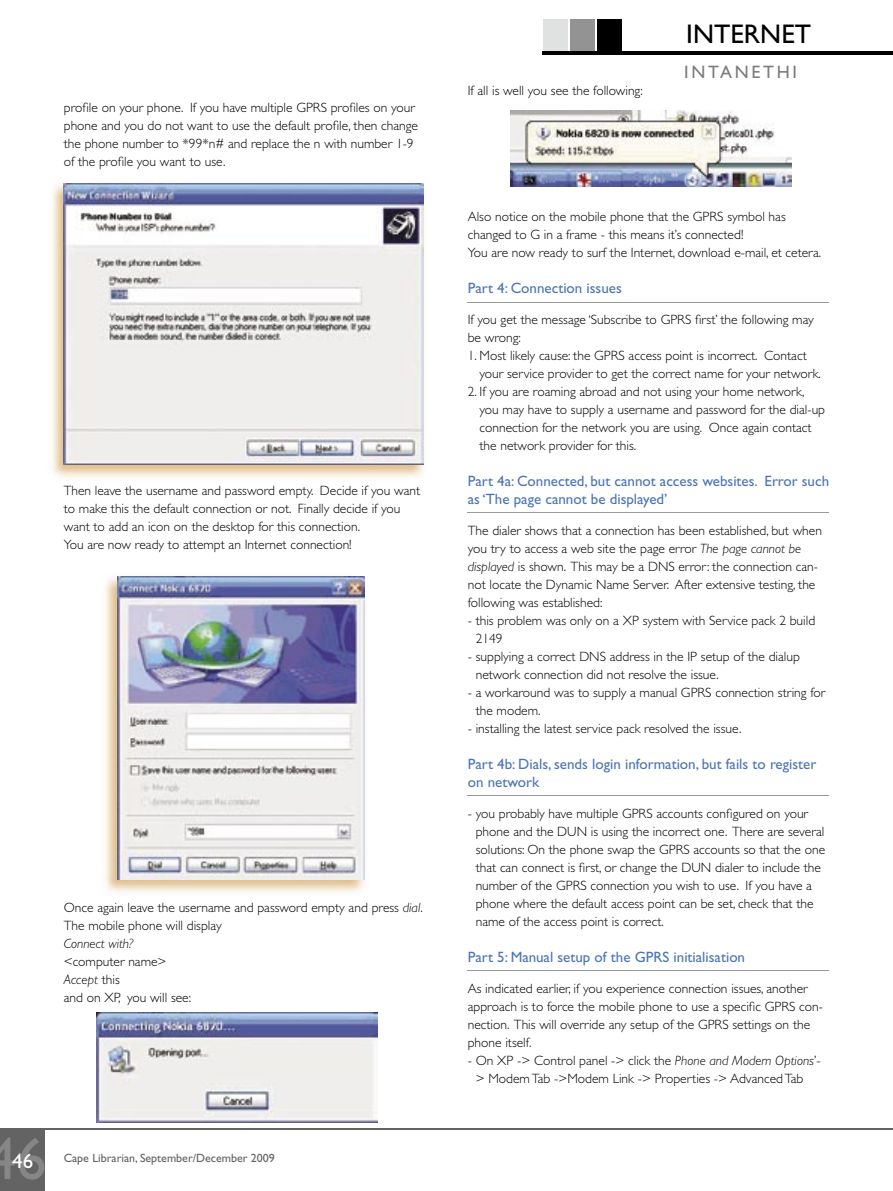
<style>
.page{position:relative;width:893px;height:1191px;background:#fff}
.page>*{position:absolute;margin:0;border:0;box-sizing:border-box;transform-origin:0 0}
.t1{font:27px "Gill Sans";color:#000}
.t2{font:21px "Gill Sans";color:#fff}
.t3{font:18px "Gill Sans";letter-spacing:.15em;color:#7b7c7c}
.t4{font:15px/18px "Gill Sans";color:#4d75b5}
.t5{font:300 13.5px/18px "Gill Sans";color:#000}
.t6{font:italic 300 13.5px "Gill Sans";color:#000}
.t7{font:12px "Gill Sans";color:#636363}
.s1{font-style:italic}
</style>
<div class="page">
<div style="left:543px;top:19px;width:25px;height:35px;background:#e0e1e1"></div>
<div style="left:570px;top:19px;width:25px;height:35px;background:#939393"></div>
<div style="left:597px;top:19px;width:24px;height:35px;background:#000"></div>
<hr style="left:543px;top:51px;width:350px;height:3px;background:#000">
<hr style="left:0;top:1127px;width:893px;height:2px;background:#636363">
<div style="left:0;top:1129px;width:45px;height:62px;background:#636363"></div>
<svg style="left:0;top:1137px;width:44px;height:42px"></svg>
<img style="left:51px;top:183px;width:373px;height:295px">
<img style="left:64px;top:184px;width:360px;height:280px">
<img style="left:104px;top:576px;width:261px;height:317px">
<img style="left:117px;top:577px;width:247px;height:302px">
<hr style="left:468px;top:302px;width:361px;height:1px;background:#999b9e">
<hr style="left:468px;top:512px;width:361px;height:1px;background:#999b9e">
<hr style="left:468px;top:795px;width:361px;height:1px;background:#999b9e">
<hr style="left:468px;top:970px;width:361px;height:1px;background:#999b9e">
<img style="left:97px;top:1012px;width:281px;height:110px">
<img style="left:510px;top:111px;width:281px;height:76px">
<p class="t5" style="left:64px;top:99px;width:356px">profile on your phone. If you have multiple GPRS profiles on your phone and you do not want to use the default profile, then change the phone number to *99*n# and replace the n with number 1-9 of the profile you want to use.</p>
<p class="t5" style="left:64px;top:481px;width:358px">Then leave the username and password empty. Decide if you want to make this the default connection or not. Finally decide if you want to add an icon on the desktop for this connection.<br>You are now ready to attempt an Internet connection!</p>
<p class="t5" style="left:64px;top:898px;width:360px">Once again leave the username and password empty and press <span class="s1">dial</span>.<br>The mobile phone will display</p>
<p class="t6" style="left:64px;top:935px;width:71px">Connect with?</p>
<p class="t5" style="left:64px;top:952px;width:129px">&lt;computer name&gt;<br><span class="s1">Accept</span> this<br>and on XP, you will see:</p>
<h2 class="t2" style="left:12px;top:1148px;width:22px">46</h2>
<p class="t7" style="left:64px;top:1151px;width:213px">Cape Librarian, September/December 2009</p>
<p class="t5" style="left:468px;top:82px;width:177px">If all is well you see the following:</p>
<h1 class="t1" style="left:686px;top:19px;width:126px">INTERNET</h1>
<h3 class="t3" style="left:684px;top:62px;width:114px">INTANETHI</h3>
<p class="t5" style="left:468px;top:208px;width:355px">Also notice on the mobile phone that the GPRS symbol has changed to G in a frame - this means it’s connected!<br>You are now ready to surf the Internet, download e-mail, et cetera.</p>
<p class="t4" style="left:468px;top:279px;width:156px">Part 4: Connection issues</p>
<p class="t5" style="left:468px;top:311px;width:348px">If you get the message ‘Subscribe to GPRS first’ the following may be wrong:</p>
<p class="t5" style="left:480px;top:347px;width:343px;text-indent:-12px">1. Most likely cause: the GPRS access point is incorrect. Contact your service provider to get the correct name for your network.</p>
<p class="t5" style="left:480px;top:383px;width:347px;text-indent:-12px">2. If you are roaming abroad and not using your home network, you may have to supply a username and password for the dial-up connection for the network you are using. Once again contact the network provider for this.</p>
<p class="t4" style="left:468px;top:472px;width:363px">Part 4a: Connected, but cannot access websites. Error such as ‘The page cannot be displayed’</p>
<p class="t5" style="left:468px;top:521px;width:356px">The dialer shows that a connection has been established, but when you try to access a web site the page error <span class="s1">The page cannot be displayed</span> is shown. This may be a DNS error: the connection can&shy;not locate the Dynamic Name Server. After extensive testing, the following was established:</p>
<p class="t5" style="left:476px;top:611px;width:341px;text-indent:-8px">- this problem was only on a XP system with Service pack 2 build<br>2149</p>
<p class="t5" style="left:476px;top:647px;width:326px;text-indent:-8px">- supplying a correct DNS address in the IP setup of the dialup network connection did not resolve the issue.</p>
<p class="t5" style="left:476px;top:683px;width:351px;text-indent:-8px">- a workaround was to supply a manual GPRS connection string for the modem.</p>
<p class="t5" style="left:468px;top:719px;width:275px">- installing the latest service pack resolved the issue.</p>
<p class="t4" style="left:468px;top:755px;width:350px">Part 4b: Dials, sends login information, but fails to register on network</p>
<p class="t5" style="left:476px;top:804px;width:351px;text-indent:-8px">- you probably have multiple GPRS accounts configured on your phone and the DUN is using the incorrect one. There are several solutions: On the phone swap the GPRS accounts so that the one that can connect is first, or change the DUN dialer to include the number of the GPRS connection you wish to use. If you have a phone where the default access point can be set, check that the name of the access point is correct.</p>
<p class="t4" style="left:468px;top:947px;width:279px">Part 5: Manual setup of the GPRS initialisation</p>
<p class="t5" style="left:468px;top:979px;width:357px">As indicated earlier, if you experience connection issues, another approach is to force the mobile phone to use a specific GPRS con&shy;nection. This will override any setup of the GPRS settings on the phone itself.</p>
<p class="t5" style="left:476px;top:1051px;width:346px;text-indent:-8px">- On XP -&gt; Control panel -&gt; click the <span class="s1">Phone and Modem Options</span>’- &gt; Modem Tab -&gt;Modem Link -&gt; Properties -&gt; Advanced Tab</p>
</div>
